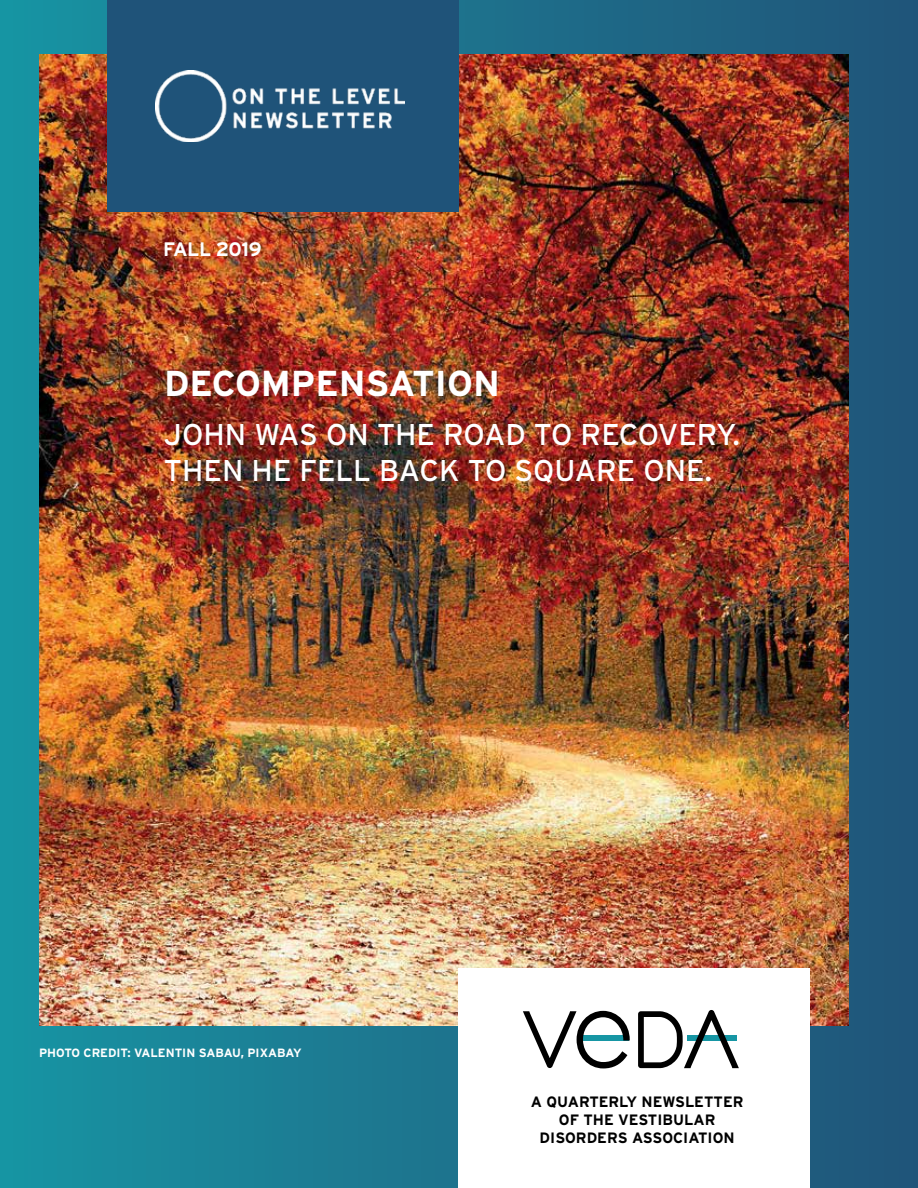
<style>
.page{position:relative;width:918px;height:1188px;background:#fff}
.page>*{position:absolute;margin:0;border:0;box-sizing:border-box;transform-origin:0 0}
.t1{font:700 36px "Interstate";color:#fff}
.t2{font:30px/36px "Interstate";color:#fff}
.t3{font:700 19.5px "Interstate";letter-spacing:-.02em;color:#fff}
.t4{font:700 15px/18px "Interstate";color:#000;text-align:center}
.t5{font:700 12px "Interstate";color:#fff}
</style>
<div class="page">
<div style="left:0;top:0;width:918px;height:1188px;background:linear-gradient(to right,#1994a3,#215479)"></div>
<img style="left:39px;top:54px;width:810px;height:972px">
<div style="left:459px;top:968px;width:351px;height:220px;background:#fff"></div>
<svg style="left:638px;top:1010px;width:101px;height:58px"></svg>
<svg style="left:523px;top:1011px;width:107px;height:57px"></svg>
<div style="left:107px;top:0;width:352px;height:212px;background:#1f5379"></div>
<img style="left:156px;top:70px;width:248px;height:71px">
<h3 class="t3" style="left:163px;top:238px;width:100px">FALL 2019</h3>
<h1 class="t1" style="left:164px;top:363px;width:337px">DECOMPENSATION</h1>
<h2 class="t2" style="left:164px;top:416px;width:578px">JOHN WAS ON THE ROAD TO RECOVERY.<br>THEN HE FELL BACK TO SQUARE ONE.</h2>
<p class="t5" style="left:39px;top:1046px;width:264px">PHOTO CREDIT: VALENTIN SABAU, PIXABAY</p>
<p class="t4" style="left:531px;top:1093px;width:214px">A QUARTERLY NEWSLETTER<br>OF THE VESTIBULAR<br>DISORDERS ASSOCIATION</p>
</div>
